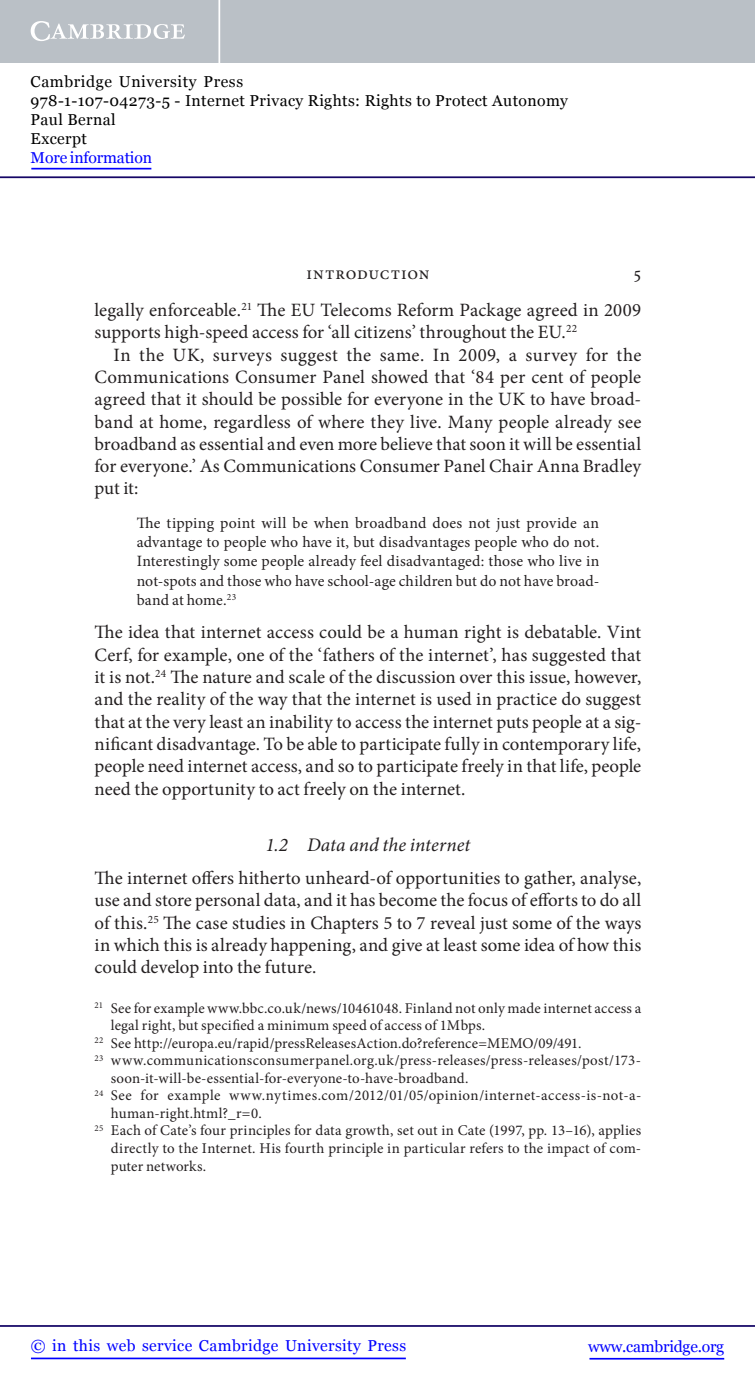
<style>
.page{position:relative;width:755px;height:1385px;background:#fff}
.page>*{position:absolute;margin:0;border:0;box-sizing:border-box;transform-origin:0 0}
.t1{font:italic 19.25px "Minion Pro";color:#231f20}
.t2{font:18.9px/22.2px "Minion Pro";color:#231f20;text-align:justify}
.t3{font:18.38px "Minion Pro";letter-spacing:.04em;color:#231f20}
.t4{font:15.75px/19.2px "Minion Pro";letter-spacing:.005em;color:#231f20;text-align:justify}
.t5{font:15.75px/18.9px "Georgia";letter-spacing:.025em;color:#000}
.t6{font:15.75px "Georgia";letter-spacing:.025em;color:#00f}
.t7{font:15.75px "Georgia";letter-spacing:-.015em;color:#00f}
.t8{font:15.75px "Georgia";letter-spacing:-.01em;color:#00f}
.t9{font:14.88px "Minion Pro";letter-spacing:.015em;color:#231f20}
</style>
<div class="page">
<hr style="left:589px;top:1358px;width:134px;height:1px;background:#00f">
<hr style="left:0;top:1325px;width:754px;height:2px;background:#150666">
<hr style="left:31px;top:1357px;width:374px;height:2px;background:#00f">
<div style="left:0;top:0;width:754px;height:63px;background:#bac0c6"></div>
<svg style="left:31px;top:21px;width:154px;height:20px"></svg>
<hr style="left:218px;top:0;width:2px;height:63px;background:#fff">
<hr style="left:0;top:176px;width:754px;height:2px;background:#150666">
<hr style="left:31px;top:168px;width:120px;height:1px;background:#00f">
<p class="t5" style="left:31px;top:72px;width:538px">Cambridge University Press<br>978-1-107-04273-5 - Internet Privacy Rights: Rights to Protect Autonomy<br>Paul Bernal<br>Excerpt</p>
<p class="t8" style="left:31px;top:148px;width:123px">More information</p>
<p class="t3" style="left:306px;top:266px;width:124px">Introduction</p>
<p class="t3" style="left:633px;top:266px;width:9px">5</p>
<p class="t2" style="left:95px;top:300px;width:547px">legally enforceable. <sup>21</sup> The EU Telecoms Reform Package agreed in 2009 supports high-speed access for ‘all citizens’ throughout the EU. <sup>22</sup></p>
<p class="t2" style="left:95px;top:345px;width:548px;text-indent:19px">In the UK, surveys suggest the same. In 2009, a survey for the Communications Consumer Panel showed that ‘84 per cent of people agreed that it should be possible for everyone in the UK to have broad&shy;band at home, regardless of where they live. Many people already see broadband as essential and even more believe that soon it will be essential for everyone.’ As Communications Consumer Panel Chair Anna Bradley put it:</p>
<p class="t4" style="left:137px;top:514px;width:464px">The tipping point will be when broadband does not just provide an advantage to people who have it, but disadvantages people who do not.<br>Interestingly some people already feel disadvantaged: those who live in not-spots and those who have school-age children but do not have broad&shy;band at home. <sup>23</sup></p>
<p class="t2" style="left:95px;top:623px;width:548px">The idea that internet access could be a human right is debatable. Vint Cerf, for example, one of the ‘fathers of the internet’, has suggested that it is not. <sup>24</sup> The nature and scale of the discussion over this issue, however, and the reality of the way that the internet is used in practice do suggest that at the very least an inability to access the internet puts people at a sig&shy;nificant disadvantage. To be able to participate fully in contemporary life, people need internet access, and so to participate freely in that life, people need the opportunity to act freely on the internet .</p>
<p class="t1" style="left:265px;top:837px;width:206px">1.2 Data and the internet</p>
<p class="t2" style="left:95px;top:868px;width:548px">The internet offers hitherto unheard-of opportunities to gather, analyse, use and store personal data, and it has become the focus of efforts to do all of this. <sup>25</sup> The case studies in Chapters 5 to 7 reveal just some of the ways in which this is already happening, and give at least some idea of how this could develop into the future.</p>
<p class="t9" style="left:95px;top:1002px;width:547px"><sup>21</sup> See for example www.bbc.co.uk/news/10461048 . Finland not only made internet access a</p>
<p class="t9" style="left:111px;top:1020px;width:375px">legal right, but specified a minimum speed of access of 1Mbps.</p>
<p class="t9" style="left:95px;top:1037px;width:488px"><sup>22</sup> See http://europa.eu/rapid/pressReleasesAction.do?reference=MEMO/09/491 .</p>
<p class="t9" style="left:95px;top:1055px;width:547px"><sup>23</sup> www.communicationsconsumerpanel.org.uk/press-releases/press-releases/post/173-</p>
<p class="t9" style="left:111px;top:1072px;width:359px">soon-it-will-be-essential-for-everyone-to-have-broadband .</p>
<p class="t9" style="left:95px;top:1090px;width:547px"><sup>24</sup> See for example www.nytimes.com/2012/01/05/opinion/internet-access-is-not-a-</p>
<p class="t9" style="left:111px;top:1107px;width:152px">human-right.html?_r=0 .</p>
<p class="t9" style="left:95px;top:1125px;width:547px"><sup>25</sup> Each of Cate’s four principles for data growth, set out in Cate ( 1997 , pp. 13–16), applies</p>
<p class="t9" style="left:111px;top:1142px;width:531px">directly to the Internet. His fourth principle in particular refers to the impact of com-</p>
<p class="t9" style="left:111px;top:1160px;width:97px">puter networks.</p>
<p class="t6" style="left:31px;top:1337px;width:376px">© in this web service Cambridge University Press</p>
<p class="t7" style="left:587px;top:1337px;width:137px">www.cambridge.org</p>
</div>
